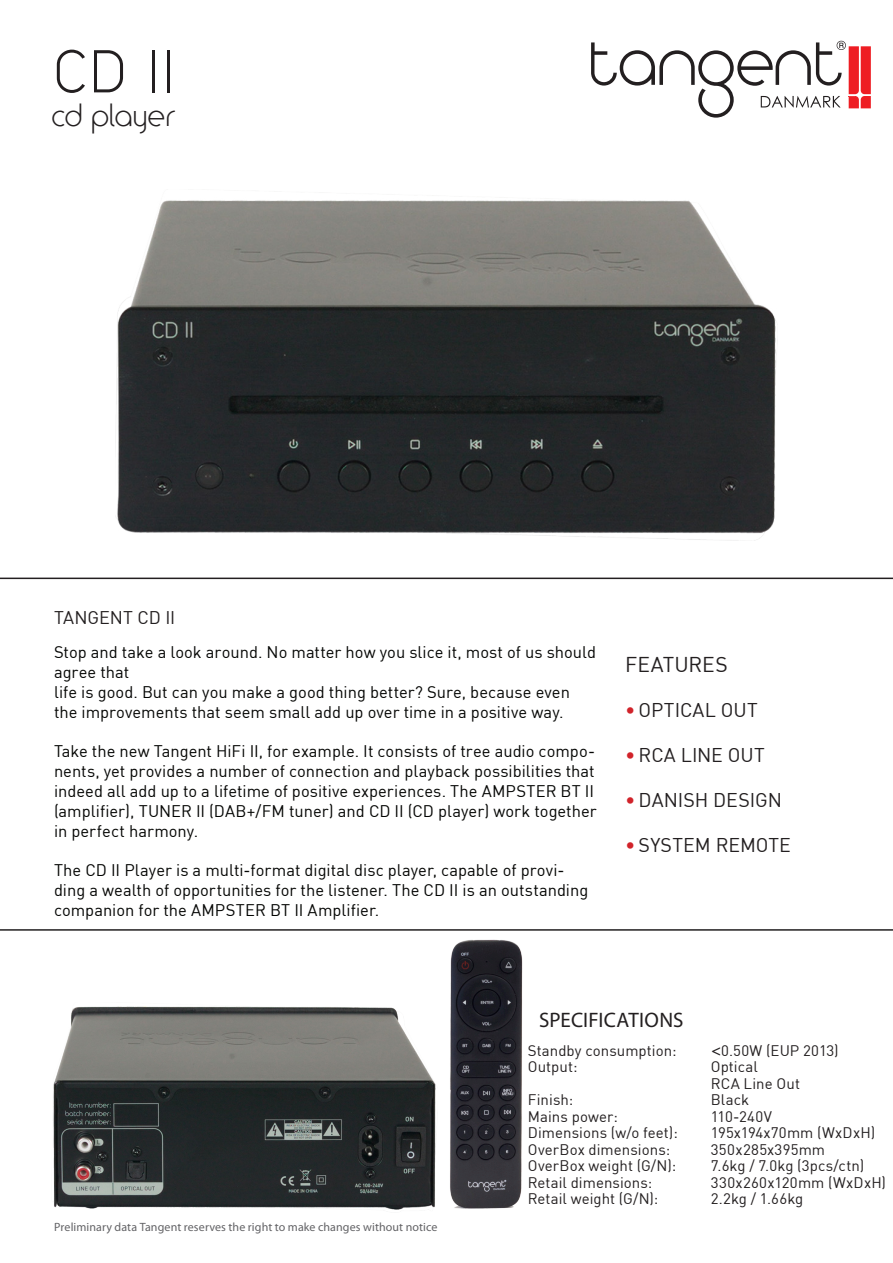
<style>
.page{position:relative;width:893px;height:1263px;background:#fff}
.page>*{position:absolute;margin:0;border:0;box-sizing:border-box;transform-origin:0 0}
.t1{font:57.6px "Time Burner";color:#231f20}
.t2{font:30px "Time Burner";color:#231f20}
.t3{font:21px "Myriad Pro";letter-spacing:.005em;color:#231f20}
.t4{font:21px "DIN";letter-spacing:.005em;color:#231f20}
.t5{font:19.5px "DIN";color:#231f20}
.t6{font:18px "DIN";letter-spacing:-.01em;color:#231f20}
.t7{font:16.5px/19.8px "DIN";color:#040503}
.t8{font:15px "DIN";letter-spacing:.005em;color:#231f20}
.t9{font:12px "Myriad Pro";letter-spacing:.005em;color:#636366}
.s1{color:#d1232a}
.s2{font-family:"Tahoma"}
</style>
<div class="page">
<hr style="left:0;top:929px;width:893px;height:2px;background:#231f20">
<hr style="left:0;top:578px;width:893px;height:1px;background:#231f20">
<svg style="left:591px;top:41px;width:280px;height:77px"></svg>
<img style="left:116px;top:200px;width:661px;height:340px">
<img style="left:53px;top:1006px;width:373px;height:204px">
<img style="left:426px;top:929px;width:120px;height:280px">
<p class="t1" style="left:54px;top:40px;width:122px">CD II</p>
<p class="t2" style="left:52px;top:99px;width:125px">cd player</p>
<p class="t6" style="left:54px;top:606px;width:123px">TANGENT CD II</p>
<p class="t7" style="left:54px;top:642px;width:544px">Stop and take a look around. No matter how you slice it, most of us should agree that</p>
<p class="t7" style="left:54px;top:682px;width:517px">life is good. But can you make a good thing better? Sure, because even the improvements that seem small add up over time in a positive way.</p>
<p class="t7" style="left:54px;top:741px;width:544px">Take the new Tangent HiFi II, for example. It consists of tree audio compo&shy;nents, yet provides a number of connection and playback possibilities that indeed all add up to a lifetime of positive experiences. The AMPSTER BT II (amplifier), TUNER II (DAB+/FM tuner) and CD II (CD player) work together in perfect harmony.</p>
<p class="t7" style="left:54px;top:860px;width:536px">The CD II Player is a multi-format digital disc player, capable of provi&shy;ding a wealth of opportunities for the listener. The CD II is an outstanding companion for the AMPSTER BT II Amplifier.</p>
<p class="t4" style="left:625px;top:651px;width:104px">FEATURES</p>
<p class="t5" style="left:625px;top:697px;width:134px"><span class="s1">•</span>OPTICAL OUT</p>
<p class="t5" style="left:625px;top:742px;width:141px"><span class="s1">•</span> RCA LINE OUT</p>
<p class="t5" style="left:625px;top:787px;width:158px"><span class="s1">•</span> DANISH DESIGN</p>
<p class="t5" style="left:625px;top:832px;width:167px"><span class="s1">•</span> SYSTEM REMOTE</p>
<p class="t3" style="left:539px;top:1007px;width:146px">SPECIFICATIONS</p>
<p class="t9" style="left:54px;top:1219px;width:385px">Preliminary data Tangent reserves the right to make changes without notice</p>
<p class="t8" style="left:528px;top:1041px;width:150px">Standby consumption:</p>
<p class="t8" style="left:711px;top:1041px;width:129px"><span class="s2">&lt;</span>0.50W (EUP 2013)</p>
<p class="t8" style="left:528px;top:1057px;width:51px">Output:</p>
<p class="t8" style="left:711px;top:1057px;width:49px">Optical</p>
<p class="t8" style="left:711px;top:1074px;width:91px">RCA Line Out</p>
<p class="t8" style="left:528px;top:1090px;width:47px">Finish:</p>
<p class="t8" style="left:711px;top:1090px;width:40px">Black</p>
<p class="t8" style="left:528px;top:1107px;width:92px">Mains power:</p>
<p class="t8" style="left:711px;top:1107px;width:63px">110-240V</p>
<p class="t8" style="left:528px;top:1123px;width:151px">Dimensions (w/o feet):</p>
<p class="t8" style="left:711px;top:1123px;width:166px">195x194x70mm (WxDxH)</p>
<p class="t8" style="left:528px;top:1140px;width:144px">OverBox dimensions:</p>
<p class="t8" style="left:711px;top:1140px;width:116px">350x285x395mm</p>
<p class="t8" style="left:528px;top:1156px;width:150px">OverBox weight (G/N):</p>
<p class="t8" style="left:711px;top:1156px;width:155px">7.6kg / 7.0kg (3pcs/ctn)</p>
<p class="t8" style="left:528px;top:1173px;width:126px">Retail dimensions:</p>
<p class="t8" style="left:711px;top:1173px;width:177px">330x260x120mm (WxDxH)</p>
<p class="t8" style="left:528px;top:1189px;width:132px">Retail weight (G/N):</p>
<p class="t8" style="left:711px;top:1189px;width:94px">2.2kg / 1.66kg</p>
</div>
